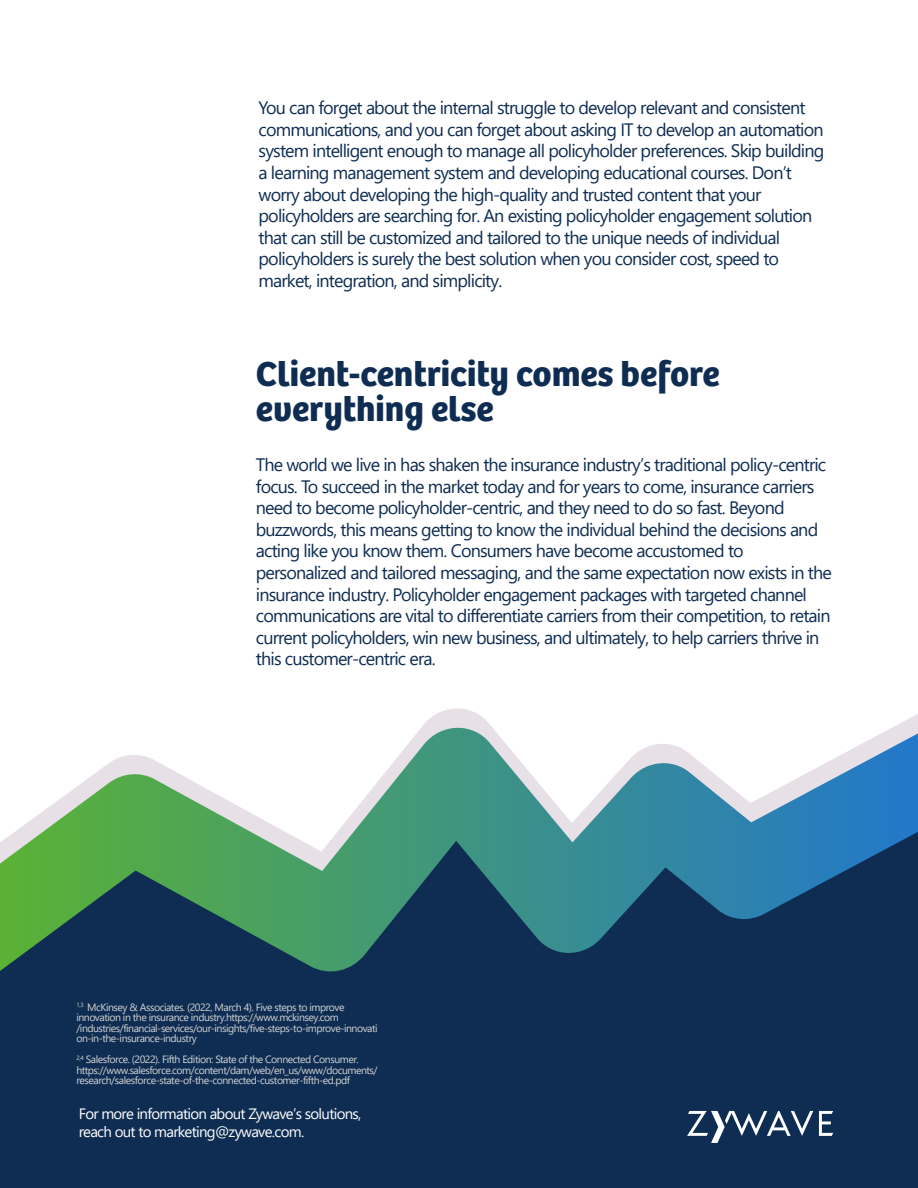
<style>
.page{position:relative;width:918px;height:1188px;background:#fff}
.page>*{position:absolute;margin:0;border:0;box-sizing:border-box;transform-origin:0 0}
.t1{font:700 36px/34.5px "Bree";color:#0f2d52}
.t2{font:18px/21.6px "Segoe UI";letter-spacing:-.045em;color:#0f2d52}
.t3{font:15px/18px "Segoe UI";letter-spacing:-.045em;color:#fff}
.t4{font:10.5px/10.5px "Segoe UI";letter-spacing:-.045em;color:#d1d3d4}
</style>
<div class="page">
<div style="left:0;top:976px;width:918px;height:212px;background:#0f2d52"></div>
<svg style="left:421px;top:708px;width:497px;height:20px"></svg>
<svg style="left:0;top:728px;width:918px;height:248px"></svg>
<svg style="left:819px;top:1111px;width:14px;height:25px"></svg>
<svg style="left:687px;top:1111px;width:126px;height:32px"></svg>
<p class="t2" style="left:259px;top:95px;width:567px">You can forget about the internal struggle to develop relevant and consistent communications, and you can forget about asking IT to develop an automation system intelligent enough to manage all policyholder preferences. Skip building a learning management system and developing educational courses. Don’t worry about developing the high-quality and trusted content that your policyholders are searching for. An existing policyholder engagement solution that can still be customized and tailored to the unique needs of individual policyholders is surely the best solution when you consider cost, speed to market, integration, and simplicity.</p>
<h1 class="t1" style="left:256px;top:354px;width:465px">Client-centricity comes before everything else</h1>
<p class="t2" style="left:256px;top:452px;width:577px">The world we live in has shaken the insurance industry’s traditional policy-centric focus. To succeed in the market today and for years to come, insurance carriers need to become policyholder-centric, and they need to do so fast. Beyond buzzwords, this means getting to know the individual behind the decisions and acting like you know them. Consumers have become accustomed to personalized and tailored messaging, and the same expectation now exists in the insurance industry. Policyholder engagement packages with targeted channel communications are vital to differentiate carriers from their competition, to retain current policyholders, win new business, and ultimately, to help carriers thrive in this customer-centric era.</p>
<p class="t4" style="left:76px;top:1001px;width:303px"><sup>1,3</sup> McKinsey &amp; Associates. (2022, March 4). Five steps to improve innovation in the insurance industry.https://www.mckinsey.com /industries/financial-services/our-insights/five-steps-to-improve-innovati on-in-the-insurance-industry</p>
<p class="t4" style="left:76px;top:1053px;width:303px"><sup>2,4</sup> Salesforce. (2022). Fifth Edition: State of the Connected Consumer. https://www.salesforce.com/content/dam/web/en_us/www/documents/ research/salesforce-state-of-the-connected-customer-fifth-ed.pdf</p>
<p class="t3" style="left:79px;top:1103px;width:284px">For more information about Zywave’s solutions, reach out to marketing@zywave.com.</p>
</div>
